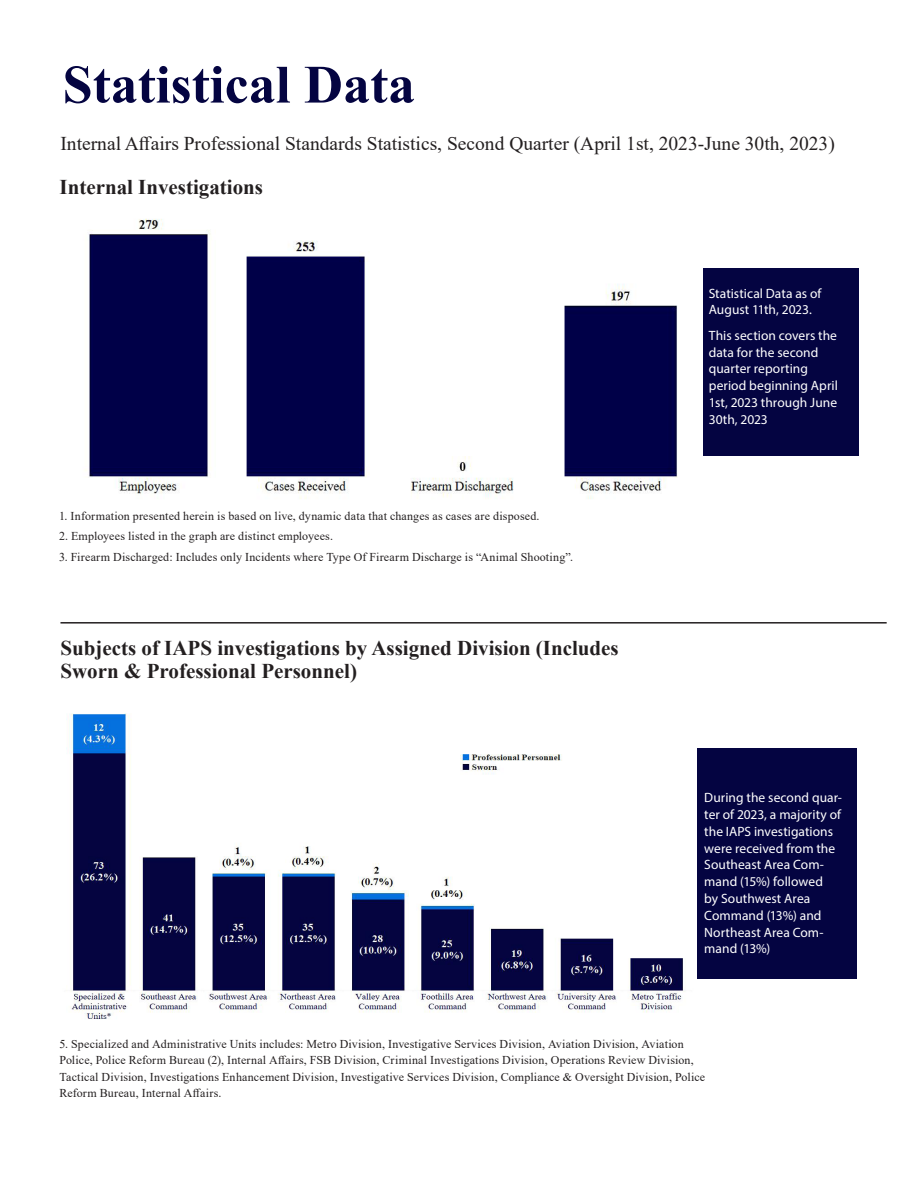
<style>
.page{position:relative;width:918px;height:1188px;background:#fff}
.page>*{position:absolute;margin:0;border:0;box-sizing:border-box;transform-origin:0 0}
._41_Header_black_Titillium_Web{font:700 54px "Times New Roman";color:#040441}
._12_Subheader_black_Titillium_Web{font:700 21px/23.7px "Times New Roman";color:#231f20}
._12_Subheader_black_Titillium_Web-2{font:19.5px "Times New Roman";color:#231f20}
._8_Content_black_Source_Sans_Pro{font:13.5px/16.8px "Myriad Pro";letter-spacing:.005em;color:#fff}
._8_Content_black_Source_Sans_Pro-2{font:12px/16.5px "Times New Roman";letter-spacing:.01em;color:#231f20}
</style>
<div class="page">
<hr style="left:60px;top:622px;width:827px;height:2px;background:#231f20">
<hr style="left:0;top:1026px;width:1px;height:162px;background:#040441">
<div style="left:695px;top:268px;width:163px;height:188px;background:#040441"></div>
<div style="left:697px;top:749px;width:160px;height:230px;background:#040441"></div>
<img style="left:66px;top:713px;width:619px;height:307px">
<img style="left:85px;top:219px;width:617px;height:280px">
<p class="_41_Header_black_Titillium_Web" style="left:63px;top:46px;width:354px">Statistical Data</p>
<p class="_12_Subheader_black_Titillium_Web-2" style="left:60px;top:130px;width:776px">Internal Affairs Professional Standards Statistics, Second Quarter (April 1st, 2023-June 30th, 2023)</p>
<p class="_12_Subheader_black_Titillium_Web" style="left:60px;top:175px;width:205px">Internal Investigations</p>
<p class="_8_Content_black_Source_Sans_Pro-2" style="left:59px;top:507px;width:482px">1. Information presented herein is based on live, dynamic data that changes as cases are disposed.</p>
<p class="_8_Content_black_Source_Sans_Pro-2" style="left:59px;top:527px;width:275px">2. Employees listed in the graph are distinct employees.</p>
<p class="_8_Content_black_Source_Sans_Pro-2" style="left:59px;top:548px;width:516px">3. Firearm Discharged: Includes only Incidents where Type Of Firearm Discharge is “Animal Shooting”.</p>
<p class="_12_Subheader_black_Titillium_Web" style="left:60px;top:635px;width:560px">Subjects of IAPS investigations by Assigned Division (Includes<br>Sworn &amp; Professional Personnel)</p>
<p class="_8_Content_black_Source_Sans_Pro" style="left:709px;top:285px;width:114px">Statistical Data as of<br>August 11th, 2023.</p>
<p class="_8_Content_black_Source_Sans_Pro" style="left:709px;top:327px;width:131px">This section covers the data for the second quarter reporting period beginning April<br>1st, 2023 through June<br>30th, 2023</p>
<p class="_8_Content_black_Source_Sans_Pro" style="left:704px;top:789px;width:139px">During the second quar&shy;ter of 2023, a majority of the IAPS investigations were received from the<br>Southeast Area Com&shy;mand (15%) followed<br>by Southwest Area<br>Command (13%) and<br>Northeast Area Com&shy;mand (13%)</p>
<p class="_8_Content_black_Source_Sans_Pro-2" style="left:60px;top:1035px;width:647px">5. Specialized and Administrative Units includes: Metro Division, Investigative Services Division, Aviation Division, Aviation Police, Police Reform Bureau (2), Internal Affairs, FSB Division, Criminal Investigations Division, Operations Review Division, Tactical Division, Investigations Enhancement Division, Investigative Services Division, Compliance &amp; Oversight Division, Police Reform Bureau, Internal Affairs.</p>
</div>
